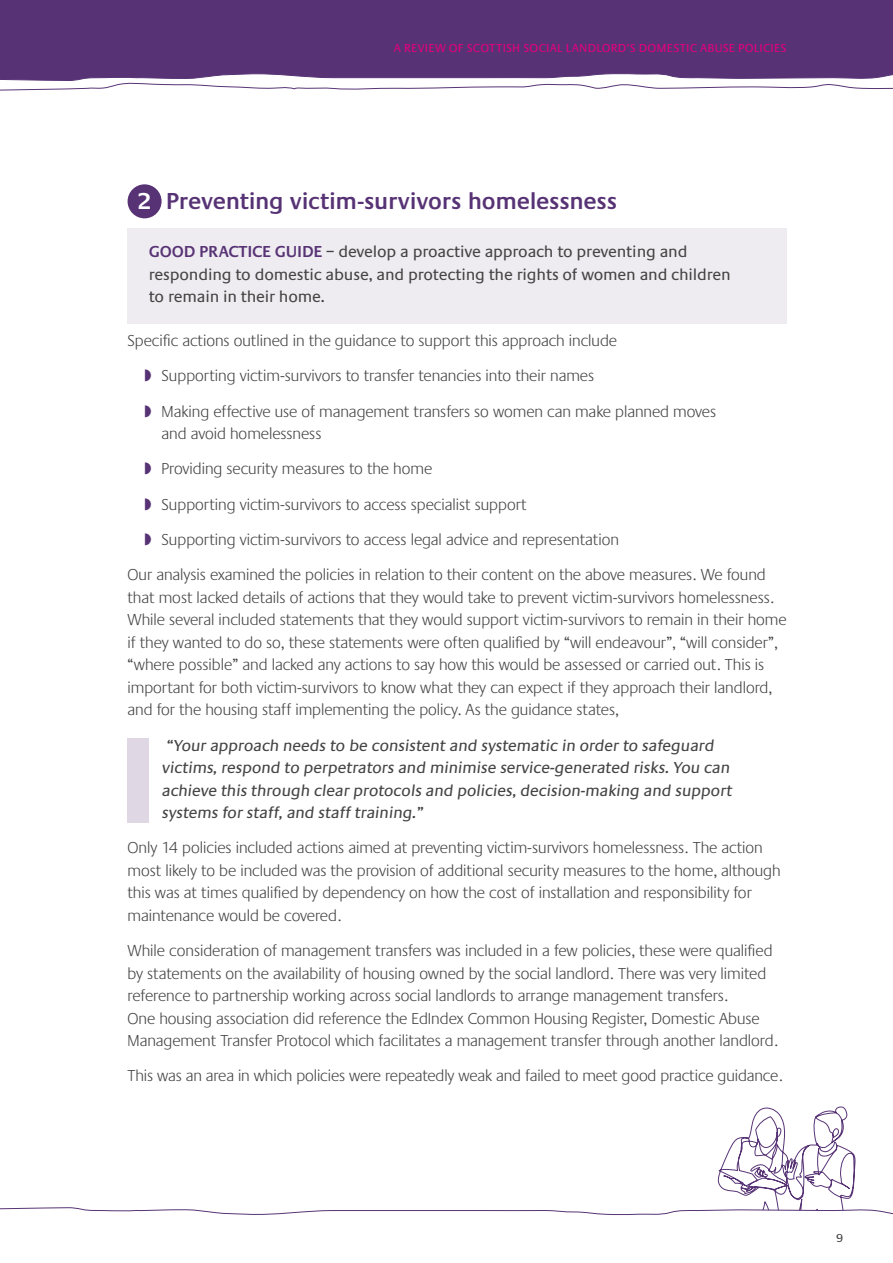
<style>
.page{position:relative;width:893px;height:1263px;background:#fff}
.page>*{position:absolute;margin:0;border:0;box-sizing:border-box;transform-origin:0 0}
.t1{font:600 24px "Praxis EF";letter-spacing:-.01em;color:#573375}
.t2{font:300 16.5px/22.5px "Praxis EF";color:#454444}
.t3{font:16.5px/22.5px "Praxis EF";letter-spacing:-.01em;color:#454444}
.t4{font:12px "Praxis EF";letter-spacing:.015em;color:#e6007d}
.t5{font:12px "Praxis EF";color:#454444}
.s1{color:#fff}
.s2{font-weight:600;color:#573375}
.s3{color:#573375}
</style>
<div class="page">
<svg style="left:717px;top:1106px;width:139px;height:101px"></svg>
<div style="left:0;top:0;width:893px;height:81px;background:#573375"></div>
<svg style="left:0;top:1207px;width:893px;height:8px"></svg>
<svg style="left:0;top:73px;width:893px;height:18px"></svg>
<div style="left:128px;top:184px;width:34px;height:34px;background:#573375;border-radius:50%"></div>
<div style="left:128px;top:228px;width:659px;height:95px;background:#efecf1"></div>
<div style="left:128px;top:738px;width:21px;height:84px;background:#dfd8e4"></div>
<p class="t4" style="left:394px;top:41px;width:394px">A REVIEW OF SCOTTISH SOCIAL LANDLORD’S DOMESTIC ABUSE POLICIES</p>
<h1 class="t1" style="left:138px;top:188px;width:481px"><span class="s1">2</span> Preventing victim-survivors homelessness</h1>
<p class="t3" style="left:149px;top:241px;width:583px"><span class="s2">GOOD PRACTICE GUIDE</span> – develop a proactive approach to preventing and responding to domestic abuse, and protecting the rights of women and children to remain in their home.</p>
<p class="t2" style="left:145px;top:323px;width:573px;line-height:35.2px;text-indent:-17px">Specific actions outlined in the guidance to support this approach include<br><span class="s3">◗</span> Supporting victim-survivors to transfer tenancies into their names<br><span class="s3">◗</span> Making effective use of management transfers so women can make planned moves</p>
<p class="t2" style="left:162px;top:423px;width:161px">and avoid homelessness</p>
<p class="t2" style="left:145px;top:458px;width:289px"><span class="s3">◗</span> Providing security measures to the home</p>
<p class="t2" style="left:145px;top:493px;width:384px"><span class="s3">◗</span> Supporting victim-survivors to access specialist support</p>
<p class="t2" style="left:145px;top:529px;width:476px"><span class="s3">◗</span> Supporting victim-survivors to access legal advice and representation</p>
<p class="t2" style="left:128px;top:564px;width:640px">Our analysis examined the policies in relation to their content on the above measures. We found</p>
<p class="t2" style="left:128px;top:586px;width:661px">that most lacked details of actions that they would take to prevent victim-survivors homelessness.<br>While several included statements that they would support victim-survivors to remain in their home if they wanted to do so, these statements were often qualified by “will endeavour”, “will consider”, “where possible” and lacked any actions to say how this would be assessed or carried out. This is important for both victim-survivors to know what they can expect if they approach their landlord, and for the housing staff implementing the policy. As the guidance states,</p>
<p class="t3" style="left:162px;top:734px;width:574px">“Your approach needs to be consistent and systematic in order to safeguard victims, respond to perpetrators and minimise service-generated risks. You can achieve this through clear protocols and policies, decision-making and support systems for staff, and staff training.”</p>
<p class="t2" style="left:128px;top:837px;width:655px">Only 14 policies included actions aimed at preventing victim-survivors homelessness. The action most likely to be included was the provision of additional security measures to the home, although this was at times qualified by dependency on how the cost of installation and responsibility for maintenance would be covered.</p>
<p class="t2" style="left:128px;top:940px;width:652px">While consideration of management transfers was included in a few policies, these were qualified by statements on the availability of housing owned by the social landlord. There was very limited reference to partnership working across social landlords to arrange management transfers.<br>One housing association did reference the EdIndex Common Housing Register, Domestic Abuse Management Transfer Protocol which facilitates a management transfer through another landlord.</p>
<p class="t2" style="left:128px;top:1065px;width:657px">This was an area in which policies were repeatedly weak and failed to meet good practice guidance.</p>
<p class="t5" style="left:836px;top:1231px;width:9px">9</p>
</div>
